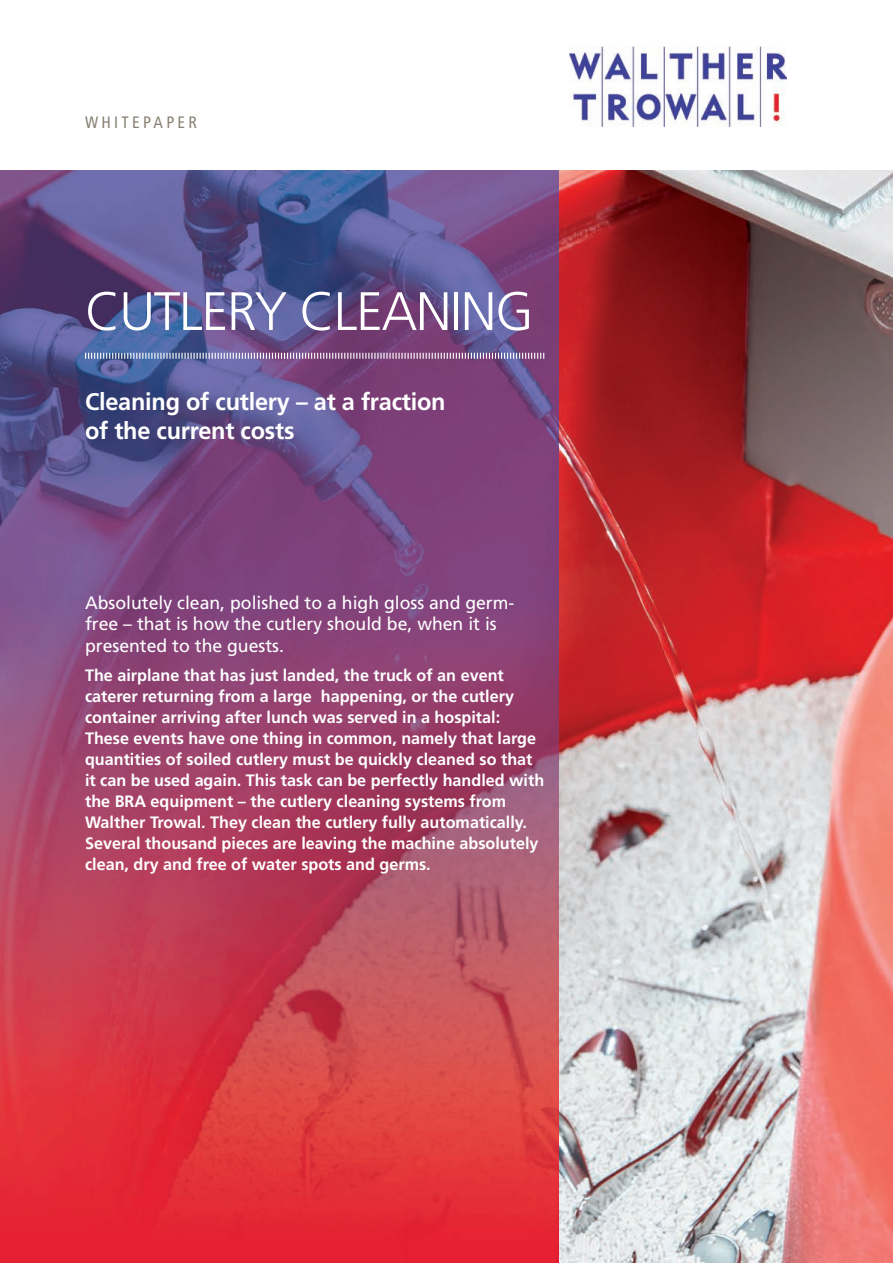
<style>
.page{position:relative;width:893px;height:1263px;background:#fff}
.page>*{position:absolute;margin:0;border:0;box-sizing:border-box;transform-origin:0 0}
.t1{font:300 54px "Frutiger LT Std";letter-spacing:-.025em;color:#fff}
.t2{font:700 24px/28.8px "Frutiger LT Std";letter-spacing:-.01em;color:#fff}
.t3{font:18px/21.6px "Frutiger LT Std";color:#fff}
.t4{font:700 16.5px/21px "Frutiger LT Std";color:#fff}
.t5{font:condensed 16.5px "Frutiger LT Std";letter-spacing:.2em;color:#888174}
</style>
<div class="page">
<img style="left:0;top:170px;width:893px;height:1093px">
<img style="left:570px;top:46px;width:217px;height:81px">
<svg style="left:85px;top:353px;width:459px;height:6px;background:#9c8cb1"></svg>
<p class="t5" style="left:85px;top:113px;width:114px">WHITEPAPER</p>
<h1 class="t1" style="left:85px;top:281px;width:450px">CUTLERY CLEANING</h1>
<h2 class="t2" style="left:85px;top:387px;width:362px">Cleaning of cutlery – at a fraction of the current costs</h2>
<p class="t3" style="left:85px;top:592px;width:431px">Absolutely clean, polished to a high gloss and germ&shy;free – that is how the cutlery should be, when it is presented to the guests.</p>
<p class="t4" style="left:85px;top:665px;width:461px">The airplane that has just landed, the truck of an event caterer returning from a large happening, or the cutlery container arriving after lunch was served in a hospital:<br>These events have one thing in common, namely that large quantities of soiled cutlery must be quickly cleaned so that it can be used again. This task can be perfectly handled with the BRA equipment – the cutlery cleaning systems from Walther Trowal. They clean the cutlery fully automatically.<br>Several thousand pieces are leaving the machine absolutely clean, dry and free of water spots and germs.</p>
</div>
